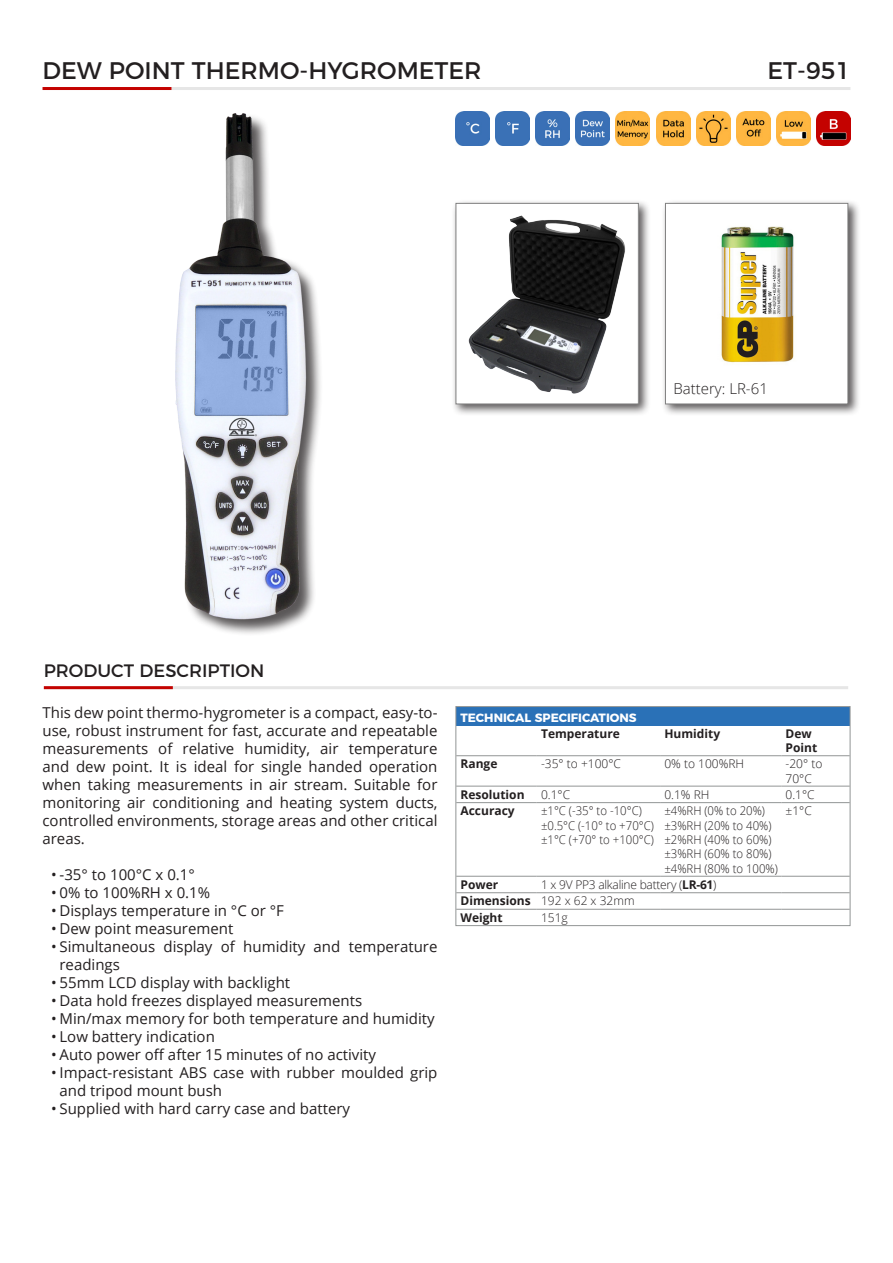
<style>
.page{position:relative;width:893px;height:1263px;background:#fff}
.page>*{position:absolute;margin:0;border:0;box-sizing:border-box;transform-origin:0 0}
.t1{font:24px "Montserrat";color:#231f20}
.t2{font:18px "Montserrat";color:#231f20}
.Basic{font:15px/18px "Open Sans";color:#231f20}
.t3{font:300 15px "Open Sans";color:#231f20}
.Open_Sans_Tech_Spec{font:300 12px/14.4px "Open Sans";color:#231f20;scale:.95 1}
.Open_Sans_Tech_Spec-2{font:700 12px/14.4px "Open Sans";color:#231f20}
.Open_Sans_Tech_Spec-3{font:300 12px/14.4px "Open Sans";color:#231f20}
.Open_Sans_Tech_Spec-4{font:300 12px "Open Sans";letter-spacing:-.02em;color:#231f20}
.Tech_Spec_HEading{font:700 12px "Montserrat";color:#fff}
.s1{font-weight:700}
</style>
<div class="page">
<hr style="left:44px;top:686px;width:804px;height:3px;background:#e6e6e6">
<hr style="left:171px;top:87px;width:679px;height:3px;background:#e6e6e6">
<hr style="left:44px;top:686px;width:129px;height:3px;background:#c40200">
<hr style="left:43px;top:87px;width:128px;height:3px;background:#c40200">
<div style="left:452px;top:199px;width:199px;height:218px;background:#231f20;opacity:.75"></div>
<div style="left:456px;top:203px;width:182px;height:201px;background:#fff"></div>
<img style="left:468px;top:215px;width:157px;height:179px">
<div style="left:456px;top:203px;width:183px;height:201px;border:1px solid #818181"></div>
<div style="left:661px;top:199px;width:200px;height:218px;background:#231f20;opacity:.75"></div>
<div style="left:665px;top:203px;width:183px;height:201px;background:#fff"></div>
<img style="left:721px;top:226px;width:73px;height:137px">
<div style="left:665px;top:203px;width:183px;height:201px;border:1px solid #818181"></div>
<div style="left:175px;top:113px;width:148px;height:523px;background:#231f20;opacity:.75"></div>
<img style="left:175px;top:113px;width:136px;height:508px">
<img style="left:536px;top:111px;width:34px;height:34px">
<img style="left:455px;top:111px;width:34px;height:34px">
<img style="left:736px;top:111px;width:34px;height:34px">
<img style="left:576px;top:111px;width:34px;height:34px">
<img style="left:496px;top:111px;width:34px;height:34px">
<img style="left:776px;top:111px;width:34px;height:34px">
<img style="left:656px;top:111px;width:34px;height:34px">
<img style="left:616px;top:111px;width:34px;height:34px">
<img style="left:816px;top:111px;width:34px;height:34px">
<img style="left:696px;top:111px;width:34px;height:34px">
<div style="left:456px;top:707px;width:394px;height:18px;background:#2a71b7"></div>
<hr style="left:456px;top:755px;width:81px;height:1px;background:#929595">
<hr style="left:537px;top:755px;width:123px;height:1px;background:#929595">
<hr style="left:660px;top:755px;width:121px;height:1px;background:#929595">
<hr style="left:781px;top:755px;width:69px;height:1px;background:#929595">
<hr style="left:456px;top:786px;width:81px;height:1px;background:#929595">
<hr style="left:537px;top:786px;width:123px;height:1px;background:#929595">
<hr style="left:660px;top:786px;width:121px;height:1px;background:#929595">
<hr style="left:781px;top:786px;width:69px;height:1px;background:#929595">
<hr style="left:456px;top:802px;width:81px;height:1px;background:#929595">
<hr style="left:537px;top:802px;width:123px;height:1px;background:#929595">
<hr style="left:660px;top:802px;width:121px;height:1px;background:#929595">
<hr style="left:781px;top:802px;width:69px;height:1px;background:#929595">
<hr style="left:456px;top:876px;width:81px;height:1px;background:#929595">
<hr style="left:537px;top:876px;width:123px;height:1px;background:#929595">
<hr style="left:660px;top:876px;width:121px;height:1px;background:#929595">
<hr style="left:781px;top:876px;width:69px;height:1px;background:#929595">
<hr style="left:456px;top:892px;width:81px;height:1px;background:#929595">
<hr style="left:537px;top:892px;width:123px;height:1px;background:#929595">
<hr style="left:660px;top:892px;width:121px;height:1px;background:#929595">
<hr style="left:781px;top:892px;width:69px;height:1px;background:#929595">
<hr style="left:456px;top:909px;width:81px;height:1px;background:#929595">
<hr style="left:537px;top:909px;width:123px;height:1px;background:#929595">
<hr style="left:660px;top:909px;width:121px;height:1px;background:#929595">
<hr style="left:781px;top:909px;width:69px;height:1px;background:#929595">
<div style="left:455px;top:706px;width:395px;height:220px;border:1px solid #929595"></div>
<p class="t1" style="left:43px;top:51px;width:441px">DEW POINT THERMO-HYGROMETER</p>
<p class="t1" style="left:767px;top:51px;width:84px">ET-951</p>
<p class="t3" style="left:673px;top:379px;width:96px">Battery: LR-61</p>
<p class="t2" style="left:44px;top:656px;width:222px">PRODUCT DESCRIPTION</p>
<p class="Basic" style="left:43px;top:703px;width:396px;text-align:justify">This dew point thermo-hygrometer is a compact, easy-to&shy;use, robust instrument for fast, accurate and repeatable measurements of relative humidity, air temperature and dew point. It is ideal for single handed operation when taking measurements in air stream. Suitable for monitoring air conditioning and heating system ducts, controlled environments, storage areas and other critical areas.</p>
<p class="Basic" style="left:51px;top:865px;width:145px">• -35° to 100°C x 0.1°</p>
<p class="Basic" style="left:51px;top:883px;width:161px">• 0% to 100%RH x 0.1%</p>
<p class="Basic" style="left:51px;top:901px;width:234px">• Displays temperature in °C or °F</p>
<p class="Basic" style="left:51px;top:919px;width:184px">• Dew point measurement</p>
<p class="Basic" style="left:60px;top:937px;width:379px;text-indent:-9px">• Simultaneous display of humidity and temperature readings</p>
<p class="Basic" style="left:51px;top:973px;width:241px">• 55mm LCD display with backlight</p>
<p class="Basic" style="left:51px;top:991px;width:313px">• Data hold freezes displayed measurements</p>
<p class="Basic" style="left:51px;top:1009px;width:385px">• Min/max memory for both temperature and humidity</p>
<p class="Basic" style="left:51px;top:1027px;width:165px">• Low battery indication</p>
<p class="Basic" style="left:51px;top:1045px;width:327px">• Auto power off after 15 minutes of no activity</p>
<p class="Basic" style="left:60px;top:1063px;width:379px;text-indent:-9px">• Impact-resistant ABS case with rubber moulded grip and tripod mount bush</p>
<p class="Basic" style="left:51px;top:1099px;width:301px">• Supplied with hard carry case and battery</p>
<p class="Tech_Spec_HEading" style="left:460px;top:708px;width:178px">TECHNICAL SPECIFICATIONS</p>
<p class="Open_Sans_Tech_Spec-2" style="left:541px;top:726px;width:80px">Temperature</p>
<p class="Open_Sans_Tech_Spec-2" style="left:664px;top:726px;width:57px">Humidity</p>
<p class="Open_Sans_Tech_Spec-2" style="left:785px;top:726px;width:33px">Dew<br>Point</p>
<p class="Open_Sans_Tech_Spec-2" style="left:460px;top:756px;width:38px">Range</p>
<p class="Open_Sans_Tech_Spec-3" style="left:541px;top:756px;width:81px">-35° to +100°C</p>
<p class="Open_Sans_Tech_Spec-3" style="left:664px;top:756px;width:81px">0% to 100%RH</p>
<p class="Open_Sans_Tech_Spec-3" style="left:785px;top:756px;width:38px">-20° to<br>70°C</p>
<p class="Open_Sans_Tech_Spec-2" style="left:460px;top:787px;width:66px">Resolution</p>
<p class="Open_Sans_Tech_Spec-3" style="left:541px;top:787px;width:31px">0.1°C</p>
<p class="Open_Sans_Tech_Spec-3" style="left:664px;top:787px;width:47px">0.1% RH</p>
<p class="Open_Sans_Tech_Spec-3" style="left:785px;top:787px;width:31px">0.1°C</p>
<p class="Open_Sans_Tech_Spec-2" style="left:460px;top:803px;width:56px">Accuracy</p>
<p class="Open_Sans_Tech_Spec" style="left:541px;top:803px;width:108px">±1°C (-35° to -10°C)</p>
<p class="Open_Sans_Tech_Spec" style="left:541px;top:818px;width:120px">±0.5°C (-10° to +70°C)</p>
<p class="Open_Sans_Tech_Spec" style="left:541px;top:832px;width:120px">±1°C (+70° to +100°C)</p>
<p class="Open_Sans_Tech_Spec" style="left:664px;top:803px;width:114px">±4%RH (0% to 20%) ±3%RH (20% to 40%)</p>
<p class="Open_Sans_Tech_Spec" style="left:664px;top:832px;width:114px">±2%RH (40% to 60%)</p>
<p class="Open_Sans_Tech_Spec" style="left:664px;top:846px;width:114px">±3%RH (60% to 80%)</p>
<p class="Open_Sans_Tech_Spec" style="left:664px;top:861px;width:121px">±4%RH (80% to 100%)</p>
<p class="Open_Sans_Tech_Spec-3" style="left:785px;top:803px;width:28px">±1°C</p>
<p class="Open_Sans_Tech_Spec-2" style="left:460px;top:877px;width:39px">Power</p>
<p class="Open_Sans_Tech_Spec-4" style="left:541px;top:876px;width:177px">1 x 9V PP3 alkaline battery (<span class="s1">LR-61</span>)</p>
<p class="Open_Sans_Tech_Spec-2" style="left:460px;top:893px;width:72px">Dimensions</p>
<p class="Open_Sans_Tech_Spec-3" style="left:541px;top:893px;width:95px">192 x 62 x 32mm</p>
<p class="Open_Sans_Tech_Spec-2" style="left:460px;top:910px;width:44px">Weight</p>
<p class="Open_Sans_Tech_Spec-3" style="left:541px;top:910px;width:28px">151g</p>
</div>
